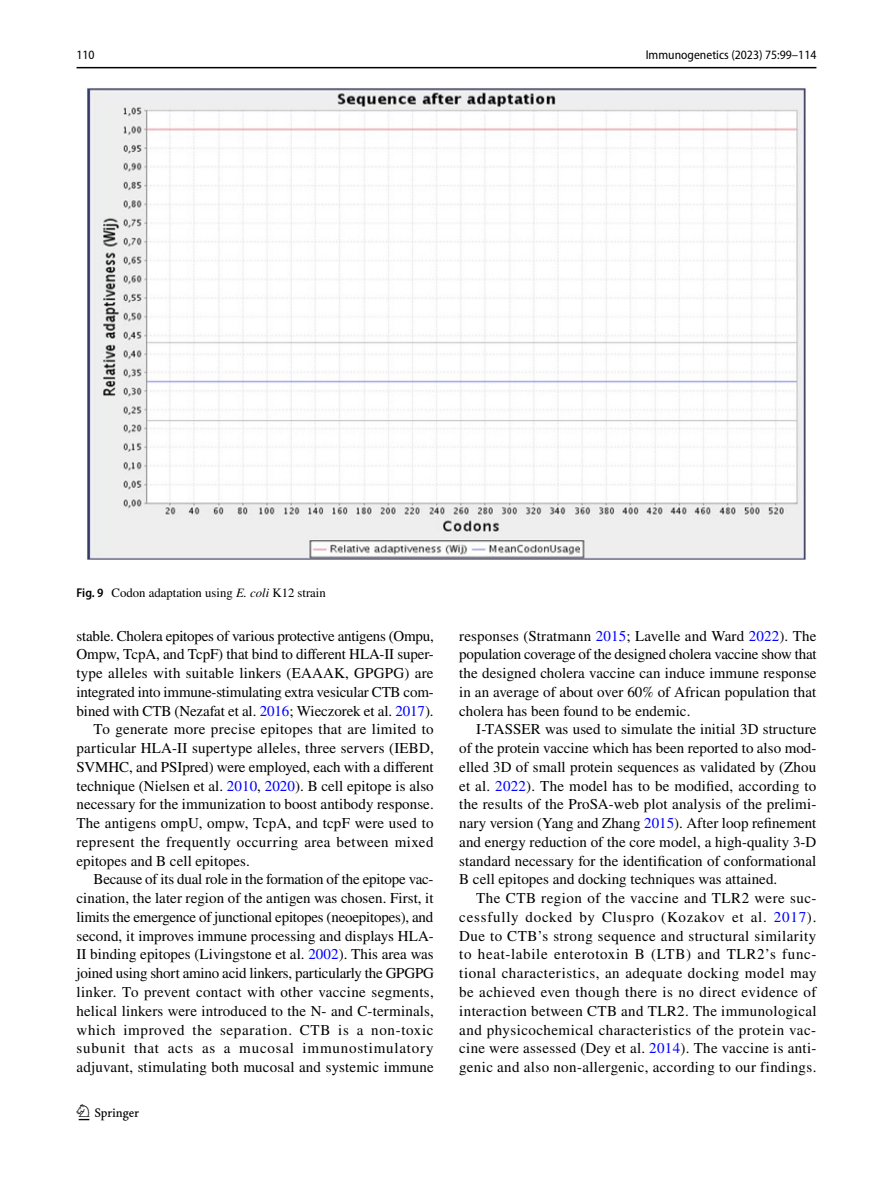
<style>
.page{position:relative;width:893px;height:1187px;background:#fff}
.page>*{position:absolute;margin:0;border:0;box-sizing:border-box;transform-origin:0 0}
.t1{font:22.5px "Springnew Regular 2";color:#000}
.t2{font:15px/18.8px "STIX";letter-spacing:.005em;color:#000;text-align:justify}
.t3{font:15px "STIX";letter-spacing:-.015em;color:#000}
.t4{font:15px "STIX";letter-spacing:.025em;color:#000}
.t5{font:15px "STIX";letter-spacing:.045em;color:#000}
.t6{font:15px "STIX";letter-spacing:.05em;color:#000}
.t7{font:12.75px "STIX";color:#000}
.t8{font:semi-condensed 12.75px "Myriad Pro";color:#000}
.s1{font-family:"Myriad Pro";font-weight:600;font-stretch:semi-condensed}
.s2{font-style:italic}
.s3{color:#00f}
</style>
<div class="page">
<hr style="left:77px;top:67px;width:739px;height:1px;background:#000">
<img style="left:87px;top:88px;width:719px;height:472px">
<p class="t8" style="left:77px;top:48px;width:20px">110</p>
<p class="t8" style="left:646px;top:48px;width:172px">Immunogenetics (2023) 75:99–114</p>
<p class="t7" style="left:77px;top:583px;width:251px"><span class="s1">Fig. 9</span> Codon adaptation using <span class="s2">E. coli</span> K12 strain</p>
<p class="t3" style="left:77px;top:625px;width:359px">stable. Cholera epitopes of various protective antigens (Ompu,</p>
<p class="t2" style="left:77px;top:646px;width:359px">Ompw, TcpA, and TcpF) that bind to different HLA-II super-</p>
<p class="t2" style="left:77px;top:664px;width:358px">type alleles with suitable linkers (EAAAK, GPGPG) are</p>
<p class="t3" style="left:77px;top:681px;width:359px">integrated into immune-stimulating extra vesicular CTB com-</p>
<p class="t2" style="left:77px;top:702px;width:359px">bined with CTB (Nezafat et al. <span class="s3">2016</span>; Wieczorek et al. <span class="s3">2017</span>).</p>
<p class="t2" style="left:94px;top:721px;width:342px">To generate more precise epitopes that are limited to</p>
<p class="t2" style="left:77px;top:739px;width:359px">particular HLA-II supertype alleles, three servers (IEBD,</p>
<p class="t2" style="left:77px;top:758px;width:359px">SVMHC, and PSIpred) were employed, each with a different</p>
<p class="t2" style="left:77px;top:777px;width:359px">technique (Nielsen et al. <span class="s3">2010</span>, <span class="s3">2020</span>). B cell epitope is also</p>
<p class="t2" style="left:77px;top:796px;width:359px">necessary for the immunization to boost antibody response.</p>
<p class="t2" style="left:77px;top:814px;width:358px">The antigens ompU, ompw, TcpA, and tcpF were used to</p>
<p class="t4" style="left:77px;top:831px;width:358px">represent the frequently occurring area between mixed</p>
<p class="t2" style="left:77px;top:852px;width:175px">epitopes and B cell epitopes.</p>
<p class="t3" style="left:94px;top:869px;width:342px">Because of its dual role in the formation of the epitope vac-</p>
<p class="t2" style="left:77px;top:889px;width:359px">cination, the later region of the antigen was chosen. First, it</p>
<p class="t3" style="left:77px;top:906px;width:358px">limits the emergence of junctional epitopes (neoepitopes), and</p>
<p class="t2" style="left:77px;top:927px;width:359px">second, it improves immune processing and displays HLA-</p>
<p class="t2" style="left:77px;top:946px;width:359px">II binding epitopes (Livingstone et al. <span class="s3">2002</span>). This area was</p>
<p class="t3" style="left:77px;top:962px;width:359px">joined using short amino acid linkers, particularly the GPGPG</p>
<p class="t4" style="left:77px;top:981px;width:359px">linker. To prevent contact with other vaccine segments,</p>
<p class="t2" style="left:77px;top:1002px;width:359px">helical linkers were introduced to the N- and C-terminals,</p>
<p class="t5" style="left:77px;top:1019px;width:359px">which improved the separation. CTB is a non-toxic</p>
<p class="t6" style="left:77px;top:1037px;width:359px">subunit that acts as a mucosal immunostimulatory</p>
<p class="t2" style="left:77px;top:1058px;width:359px">adjuvant, stimulating both mucosal and systemic immune</p>
<h1 class="t1" style="left:79px;top:1104px;width:62px">1 3</h1>
<p class="t2" style="left:459px;top:627px;width:359px">responses (Stratmann <span class="s3">2015</span>; Lavelle and Ward <span class="s3">2022</span>). The population coverage of the designed cholera vaccine show that the designed cholera vaccine can induce immune response in an average of about over 60% of African population that cholera has been found to be endemic.</p>
<p class="t2" style="left:459px;top:721px;width:359px;text-indent:17px">I-TASSER was used to simulate the initial 3D structure of the protein vaccine which has been reported to also mod&shy;elled 3D of small protein sequences as validated by (Zhou et al. <span class="s3">2022</span>). The model has to be modified, according to the results of the ProSA-web plot analysis of the prelimi&shy;nary version (Yang and Zhang <span class="s3">2015</span>). After loop refinement and energy reduction of the core model, a high-quality 3-D standard necessary for the identification of conformational B cell epitopes and docking techniques was attained.</p>
<p class="t2" style="left:459px;top:889px;width:359px;text-indent:17px">The CTB region of the vaccine and TLR2 were suc&shy;cessfully docked by Cluspro (Kozakov et al. <span class="s3">2017</span>).<br>Due to CTB’s strong sequence and structural similarity to heat-labile enterotoxin B (LTB) and TLR2’s func&shy;tional characteristics, an adequate docking model may be achieved even though there is no direct evidence of interaction between CTB and TLR2. The immunological and physicochemical characteristics of the protein vac&shy;cine were assessed (Dey et al. <span class="s3">2014</span>). The vaccine is anti&shy;genic and also non-allergenic, according to our findings.</p>
</div>
